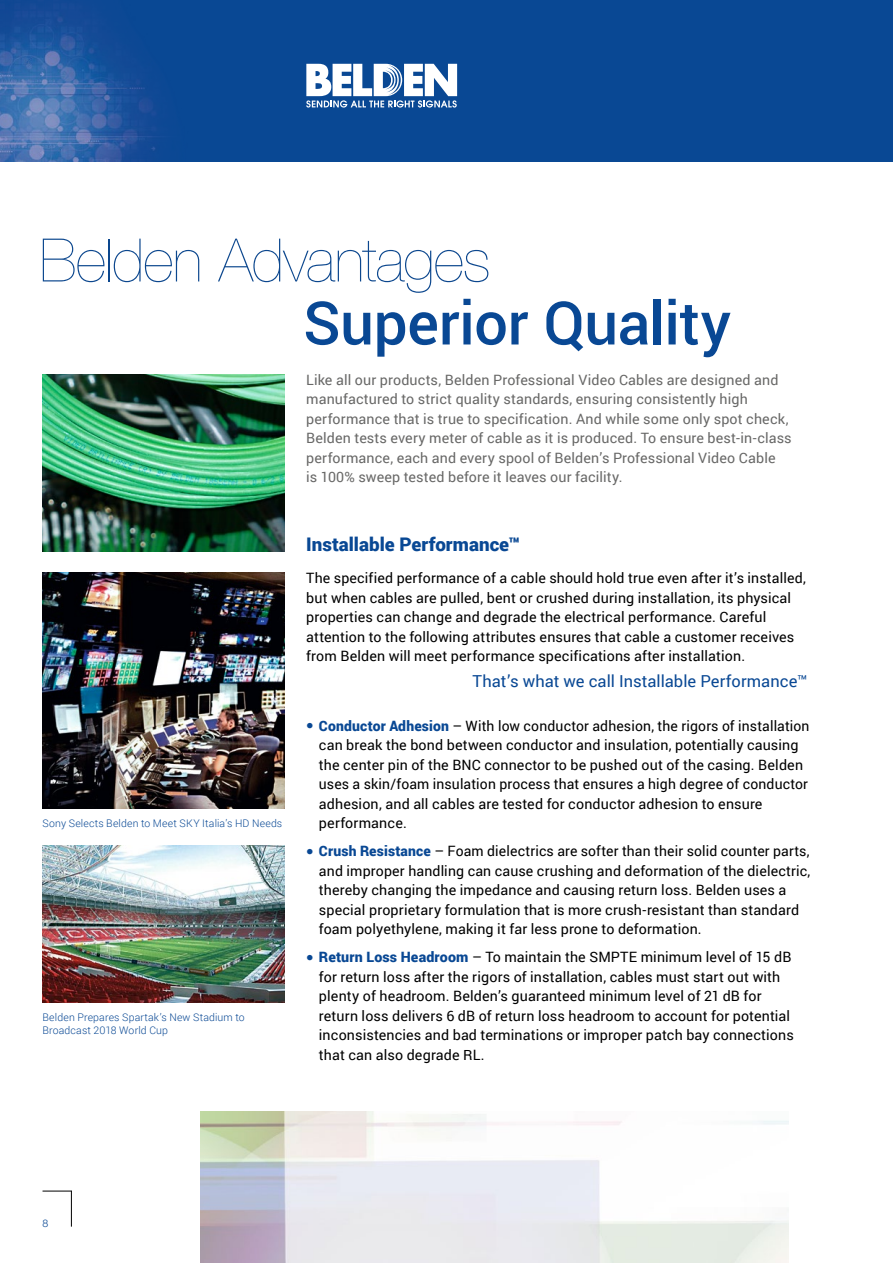
<style>
.page{position:relative;width:893px;height:1263px;background:#fff}
.page>*{position:absolute;margin:0;border:0;box-sizing:border-box;transform-origin:0 0}
.t1{font:200 60px "Helvetica Neue";letter-spacing:-.015em;color:#0c478e}
.t2{font:500 60px "Roboto";letter-spacing:-.01em;color:#094894}
.t3{font:900 18.75px "Roboto";color:#094894}
.t4{font:16.5px "Roboto";color:#094894}
.t5{font:14.25px/19.5px "Roboto";letter-spacing:.01em;color:#000}
.t6{font:14.25px/19.5px "Roboto";letter-spacing:.01em;color:#686867}
.t7{font:300 10.5px/13.5px "Roboto";letter-spacing:.015em;color:#094894}
.t8{font:300 10.5px "Helvetica Neue";color:#094894}
.s1{font-family:"Rotis Semi Sans";font-size:15px;color:#094894}
.s2{font-weight:900;color:#094894}
</style>
<div class="page">
<img style="left:200px;top:1111px;width:588px;height:152px">
<hr style="left:71px;top:1191px;width:1px;height:35px;background:#000">
<svg style="left:43px;top:1191px;width:29px;height:1px"></svg>
<div style="left:0;top:0;width:893px;height:162px;background:#094894"></div>
<svg style="left:306px;top:64px;width:151px;height:44px"></svg>
<img style="left:0;top:0;width:161px;height:162px">
<img style="left:43px;top:374px;width:242px;height:177px">
<img style="left:43px;top:572px;width:242px;height:237px">
<img style="left:43px;top:845px;width:242px;height:157px">
<h1 class="t1" style="left:40px;top:226px;width:452px">Belden Advantages</h1>
<h1 class="t2" style="left:303px;top:281px;width:429px">Superior Quality</h1>
<p class="t7" style="left:43px;top:816px;width:241px">Sony Selects Belden to Meet SKY Italia’s HD Needs</p>
<p class="t7" style="left:43px;top:1010px;width:204px">Belden Prepares Spartak’s New Stadium to<br>Broadcast 2018 World Cup</p>
<p class="t6" style="left:306px;top:369px;width:487px">Like all our products, Belden Professional Video Cables are designed and manufactured to strict quality standards, ensuring consistently high performance that is true to specification. And while some only spot check, Belden tests every meter of cable as it is produced. To ensure best-in-class performance, each and every spool of Belden’s Professional Video Cable<br>is 100% sweep tested before it leaves our facility.</p>
<h2 class="t3" style="left:306px;top:531px;width:216px">Installable Performance™</h2>
<p class="t5" style="left:306px;top:568px;width:501px">The specified performance of a cable should hold true even after it’s installed, but when cables are pulled, bent or crushed during installation, its physical properties can change and degrade the electrical performance. Careful attention to the following attributes ensures that cable a customer receives from Belden will meet performance specifications after installation.</p>
<p class="t4" style="left:473px;top:670px;width:336px">That’s what we call Installable Performance™</p>
<p class="t5" style="left:319px;top:715px;width:492px;text-indent:-13px"><span class="s1">•</span> <span class="s2">Conductor Adhesion</span> – With low conductor adhesion, the rigors of installation can break the bond between conductor and insulation, potentially causing the center pin of the BNC connector to be pushed out of the casing. Belden uses a skin/foam insulation process that ensures a high degree of conductor adhesion, and all cables are tested for conductor adhesion to ensure performance.</p>
<p class="t5" style="left:319px;top:841px;width:493px;text-indent:-13px"><span class="s1">•</span> <span class="s2">Crush Resistance</span> – Foam dielectrics are softer than their solid counter parts, and improper handling can cause crushing and deformation of the dielectric, thereby changing the impedance and causing return loss. Belden uses a special proprietary formulation that is more crush-resistant than standard foam polyethylene, making it far less prone to deformation.</p>
<p class="t5" style="left:319px;top:947px;width:476px;text-indent:-13px"><span class="s1">•</span> <span class="s2">Return Loss Headroom</span> – To maintain the SMPTE minimum level of 15 dB for return loss after the rigors of installation, cables must start out with plenty of headroom. Belden’s guaranteed minimum level of 21 dB for return loss delivers 6 dB of return loss headroom to account for potential inconsistencies and bad terminations or improper patch bay connections that can also degrade RL.</p>
<p class="t8" style="left:43px;top:1216px;width:7px">8</p>
</div>
